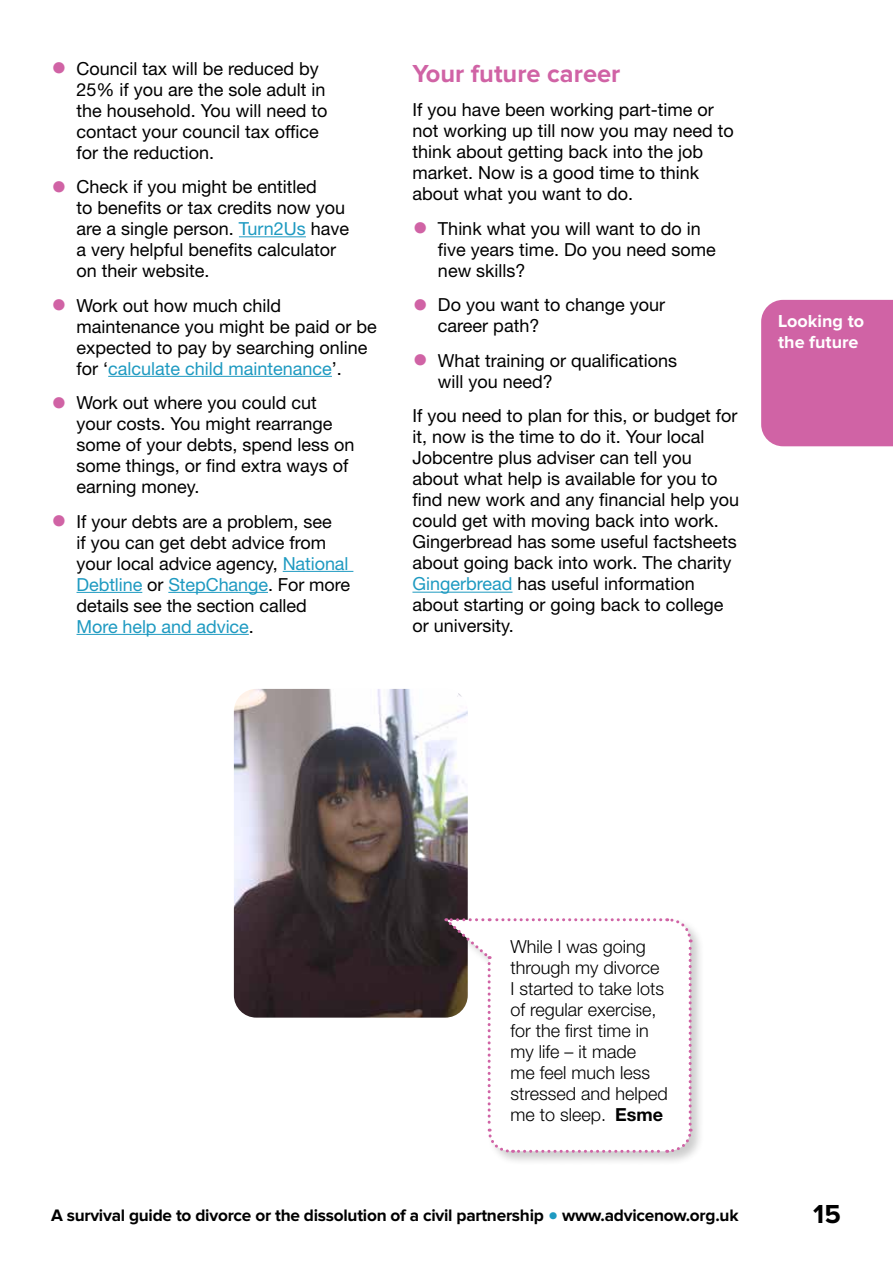
<style>
.page{position:relative;width:893px;height:1263px;background:#fff}
.page>*{position:absolute;margin:0;border:0;box-sizing:border-box;transform-origin:0 0}
.t1{font:700 27px "Proxima Nova";color:#000}
.t2{font:700 25.5px "Proxima Nova";color:#d063a5}
.t3{font:18px/21px "Helvetica Neue LT Std";color:#000}
.t4{font:300 18px/21px "Helvetica Neue LT Std";color:#000}
.t5{font:700 18px/21px "Proxima Nova";color:#fff}
.t6{font:700 17.25px "Proxima Nova";letter-spacing:-.015em;color:#000}
.s1{font-size:31.5px;color:#d063a5}
.s2{color:#1e9ac1}
.s3{font-weight:700}
.s4{font-size:30px;color:#1e9ac1}
</style>
<div class="page">
<div style="left:761px;top:300px;width:132px;height:146px;background:#d063a5"></div>
<hr style="left:412px;top:592px;width:100px;height:1px;background:#1e9ac1">
<hr style="left:239px;top:236px;width:67px;height:1px;background:#1e9ac1">
<hr style="left:108px;top:376px;width:224px;height:1px;background:#1e9ac1">
<hr style="left:283px;top:571px;width:70px;height:1px;background:#1e9ac1">
<hr style="left:77px;top:592px;width:65px;height:1px;background:#1e9ac1">
<hr style="left:168px;top:592px;width:100px;height:1px;background:#1e9ac1">
<hr style="left:77px;top:634px;width:172px;height:1px;background:#1e9ac1">
<img style="left:234px;top:689px;width:234px;height:328px">
<div style="left:443px;top:916px;width:262px;height:250px;background:#000;opacity:.2"></div>
<svg style="left:446px;top:917px;width:247px;height:237px"></svg>
<p class="t3" style="left:77px;top:57px;width:253px;text-indent:-26px"><span class="s1">•</span> Council tax will be reduced by<br>25% if you are the sole adult in the household. You will need to contact your council tax office for the reduction.</p>
<p class="t3" style="left:77px;top:176px;width:274px;text-indent:-26px"><span class="s1">•</span> Check if you might be entitled<br>to benefits or tax credits now you are a single person. <span class="s2">Turn2Us</span> have a very helpful benefits calculator on their website.</p>
<p class="t3" style="left:77px;top:294px;width:302px;text-indent:-26px"><span class="s1">•</span> Work out how much child maintenance you might be paid or be expected to pay by searching online for ‘<span class="s2">calculate child maintenance</span>’.</p>
<p class="t3" style="left:77px;top:392px;width:280px;text-indent:-26px"><span class="s1">•</span> Work out where you could cut your costs. You might rearrange some of your debts, spend less on some things, or find extra ways of earning money.</p>
<p class="t3" style="left:77px;top:510px;width:275px;text-indent:-26px"><span class="s1">•</span> If your debts are a problem, see<br>if you can get debt advice from your local advice agency, <span class="s2">National<br>Debtline</span> or <span class="s2">StepChange</span>. For more details see the section called<br><span class="s2">More help and advice</span>.</p>
<h2 class="t2" style="left:412px;top:62px;width:209px">Your future career</h2>
<p class="t3" style="left:412px;top:99px;width:323px">If you have been working part-time or not working up till now you may need to think about getting back into the job market. Now is a good time to think about what you want to do.</p>
<p class="t3" style="left:438px;top:218px;width:279px;text-indent:-26px"><span class="s1">•</span> Think what you will want to do in five years time. Do you need some new skills?</p>
<p class="t3" style="left:438px;top:294px;width:229px;text-indent:-26px"><span class="s1">•</span> Do you want to change your career path?</p>
<p class="t3" style="left:438px;top:350px;width:241px;text-indent:-26px"><span class="s1">•</span> What training or qualifications will you need?</p>
<p class="t3" style="left:412px;top:405px;width:328px">If you need to plan for this, or budget for it, now is the time to do it. Your local Jobcentre plus adviser can tell you about what help is available for you to find new work and any financial help you could get with moving back into work.<br>Gingerbread has some useful factsheets about going back into work. The charity <span class="s2">Gingerbread</span> has useful information about starting or going back to college or university.</p>
<p class="t5" style="left:778px;top:311px;width:87px">Looking to the future</p>
<p class="t4" style="left:511px;top:935px;width:159px">While I was going through my divorce<br>I started to take lots of regular exercise, for the first time in my life – it made<br>me feel much less stressed and helped me to sleep. <span class="s3">Esme</span></p>
<p class="t6" style="left:51px;top:1207px;width:689px">A survival guide to divorce or the dissolution of a civil partnership <span class="s4">•</span> www.advicenow.org.uk</p>
<h1 class="t1" style="left:813px;top:1202px;width:29px">15</h1>
</div>
